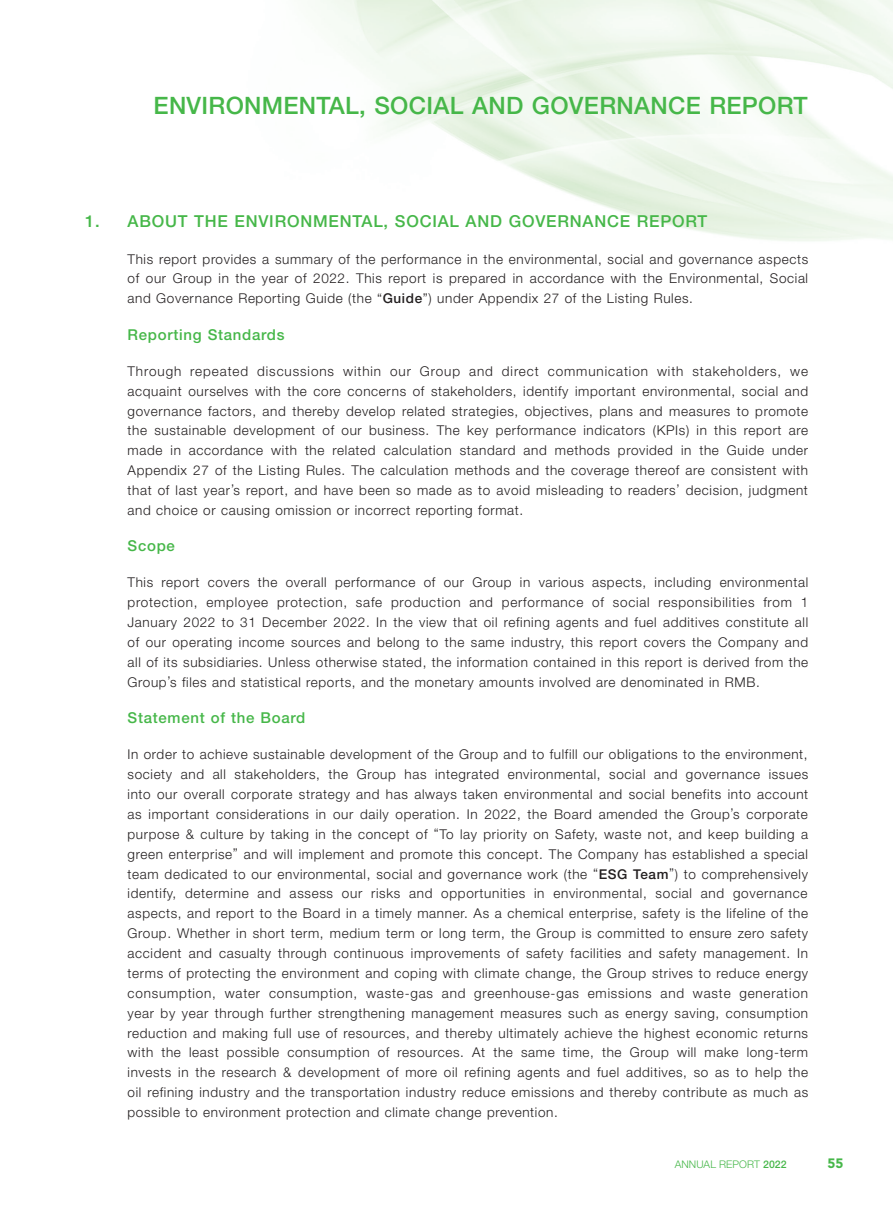
<style>
.page{position:relative;width:893px;height:1212px;background:#fff}
.page>*{position:absolute;margin:0;border:0;box-sizing:border-box;transform-origin:0 0}
.t1{font:500 24px "Helvetica Neue LT Std";letter-spacing:.01em;color:#46b749}
.t2{font:500 16.5px "Helvetica Neue LT Std";letter-spacing:.05em;color:#46b749}
.t3{font:500 15px "Helvetica Neue LT Std";letter-spacing:.05em;color:#46b749}
.t4{font:300 13.5px/19.8px "Helvetica Neue LT Std";letter-spacing:.05em;color:#231f20;text-align:justify}
.t5{font:900 13.5px "Avenir LT Std";color:#46b749}
.t6{font:300 10.5px "Helvetica Neue LT Std";letter-spacing:.005em;color:#46b749}
.s1{font-weight:500}
</style>
<div class="page">
<h1 class="t1" style="left:154px;top:91px;width:656px">ENVIRONMENTAL, SOCIAL AND GOVERNANCE REPORT</h1>
<p class="t2" style="left:85px;top:212px;width:624px">1. ABOUT THE ENVIRONMENTAL, SOCIAL AND GOVERNANCE REPORT</p>
<p class="t4" style="left:128px;top:248px;width:682px">This report provides a summary of the performance in the environmental, social and governance aspects of our Group in the year of 2022. This report is prepared in accordance with the Environmental, Social and Governance Reporting Guide (the “<span class="s1">Guide</span>”) under Appendix 27 of the Listing Rules.</p>
<p class="t3" style="left:128px;top:325px;width:159px">Reporting Standards</p>
<p class="t4" style="left:128px;top:361px;width:682px">Through repeated discussions within our Group and direct communication with stakeholders, we acquaint ourselves with the core concerns of stakeholders, identify important environmental, social and governance factors, and thereby develop related strategies, objectives, plans and measures to promote the sustainable development of our business. The key performance indicators (KPIs) in this report are made in accordance with the related calculation standard and methods provided in the Guide under Appendix 27 of the Listing Rules. The calculation methods and the coverage thereof are consistent with that of last year’s report, and have been so made as to avoid misleading to readers’ decision, judgment and choice or causing omission or incorrect reporting format.</p>
<p class="t3" style="left:128px;top:537px;width:49px">Scope</p>
<p class="t4" style="left:128px;top:572px;width:682px">This report covers the overall performance of our Group in various aspects, including environmental protection, employee protection, safe production and performance of social responsibilities from 1<br>January 2022 to 31 December 2022. In the view that oil refining agents and fuel additives constitute all of our operating income sources and belong to the same industry, this report covers the Company and all of its subsidiaries. Unless otherwise stated, the information contained in this report is derived from the Group’s files and statistical reports, and the monetary amounts involved are denominated in RMB.</p>
<p class="t3" style="left:128px;top:709px;width:179px">Statement of the Board</p>
<p class="t4" style="left:128px;top:744px;width:682px">In order to achieve sustainable development of the Group and to fulfill our obligations to the environment, society and all stakeholders, the Group has integrated environmental, social and governance issues into our overall corporate strategy and has always taken environmental and social benefits into account as important considerations in our daily operation. In 2022, the Board amended the Group’s corporate purpose &amp; culture by taking in the concept of “To lay priority on Safety, waste not, and keep building a green enterprise” and will implement and promote this concept. The Company has established a special team dedicated to our environmental, social and governance work (the “<span class="s1">ESG Team</span>”) to comprehensively identify, determine and assess our risks and opportunities in environmental, social and governance aspects, and report to the Board in a timely manner. As a chemical enterprise, safety is the lifeline of the Group. Whether in short term, medium term or long term, the Group is committed to ensure zero safety accident and casualty through continuous improvements of safety facilities and safety management. In terms of protecting the environment and coping with climate change, the Group strives to reduce energy consumption, water consumption, waste-gas and greenhouse-gas emissions and waste generation year by year through further strengthening management measures such as energy saving, consumption reduction and making full use of resources, and thereby ultimately achieve the highest economic returns with the least possible consumption of resources. At the same time, the Group will make long-term invests in the research &amp; development of more oil refining agents and fuel additives, so as to help the oil refining industry and the transportation industry reduce emissions and thereby contribute as much as possible to environment protection and climate change prevention.</p>
<p class="t6" style="left:675px;top:1158px;width:113px">ANNUAL REPORT <span class="s1">2022</span></p>
<p class="t5" style="left:827px;top:1155px;width:18px">55</p>
</div>
